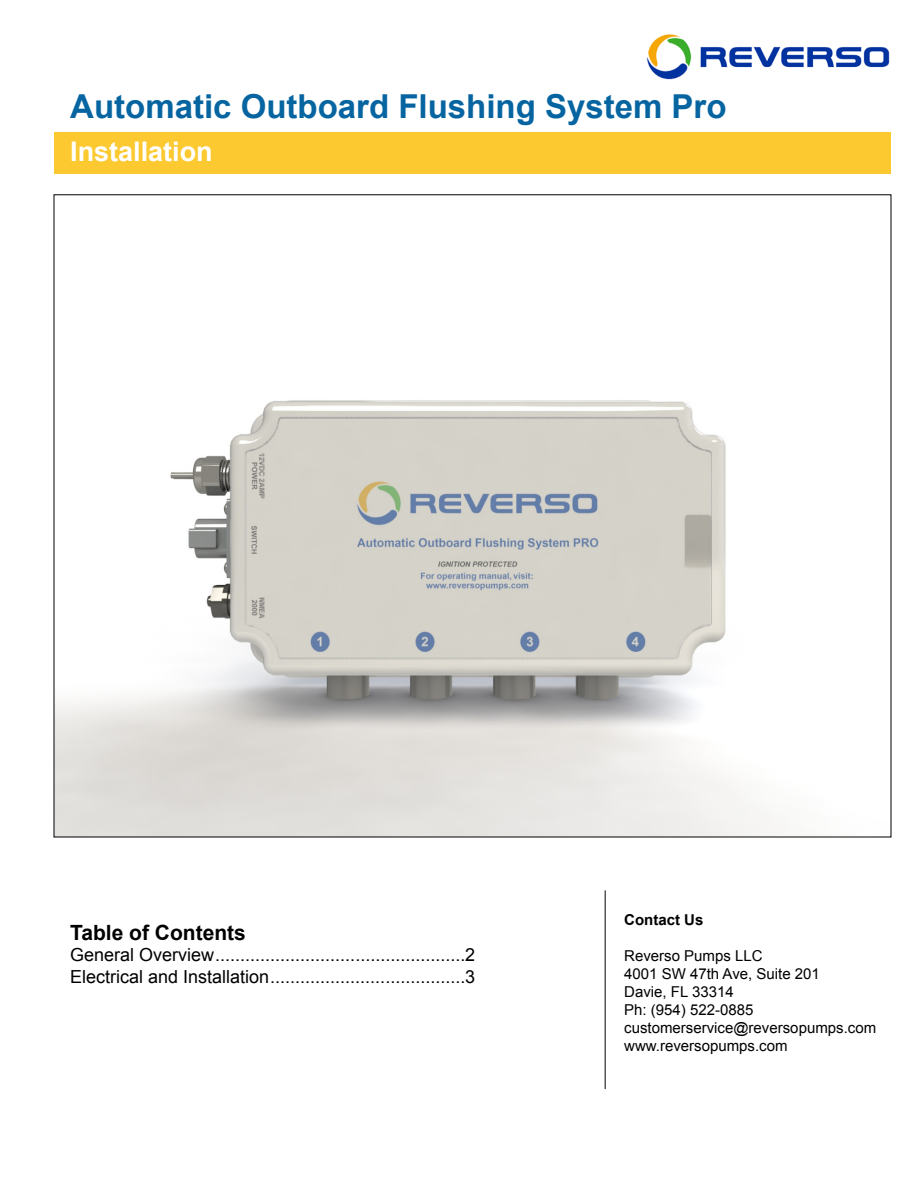
<style>
.page{position:relative;width:918px;height:1188px;background:#fff}
.page>*{position:absolute;margin:0;border:0;box-sizing:border-box;transform-origin:0 0}
.t1{font:700 33px "Arial";color:#0665a1}
.t2{font:700 27px "Arial";color:#fff}
.TOC-Title{font:700 21px "Arial";color:#000}
.t3{font:18px "Arial";color:#000}
.Body_Copy{font:15px "Arial";color:#000}
.Section_Titles{font:700 15px "Arial";color:#000}
</style>
<div class="page">
<img style="left:56px;top:400px;width:738px;height:435px">
<div style="left:54px;top:132px;width:837px;height:41px;background:#fcc930"></div>
<img style="left:646px;top:34px;width:244px;height:46px">
<hr style="left:605px;top:890px;width:1px;height:199px;background:#000">
<p class="t1" style="left:70px;top:85px;width:658px">Automatic Outboard Flushing System Pro</p>
<p class="t2" style="left:70px;top:134px;width:144px">Installation</p>
<p class="TOC-Title" style="left:70px;top:919px;width:177px">Table of Contents</p>
<p class="t3" style="left:70px;top:943px;width:406px">General Overview..................................................2</p>
<p class="t3" style="left:70px;top:965px;width:406px">Electrical and Installation.......................................3</p>
<p class="Section_Titles" style="left:624px;top:910px;width:81px">Contact Us</p>
<p class="Body_Copy" style="left:624px;top:946px;width:140px">Reverso Pumps LLC</p>
<p class="Body_Copy" style="left:624px;top:964px;width:197px">4001 SW 47th Ave, Suite 201</p>
<p class="Body_Copy" style="left:624px;top:982px;width:111px">Davie, FL 33314</p>
<p class="Body_Copy" style="left:624px;top:1000px;width:131px">Ph: (954) 522-0885</p>
<p class="Body_Copy" style="left:624px;top:1018px;width:253px">customerservice@reversopumps.com</p>
<p class="Body_Copy" style="left:624px;top:1036px;width:165px">www.reversopumps.com</p>
</div>
